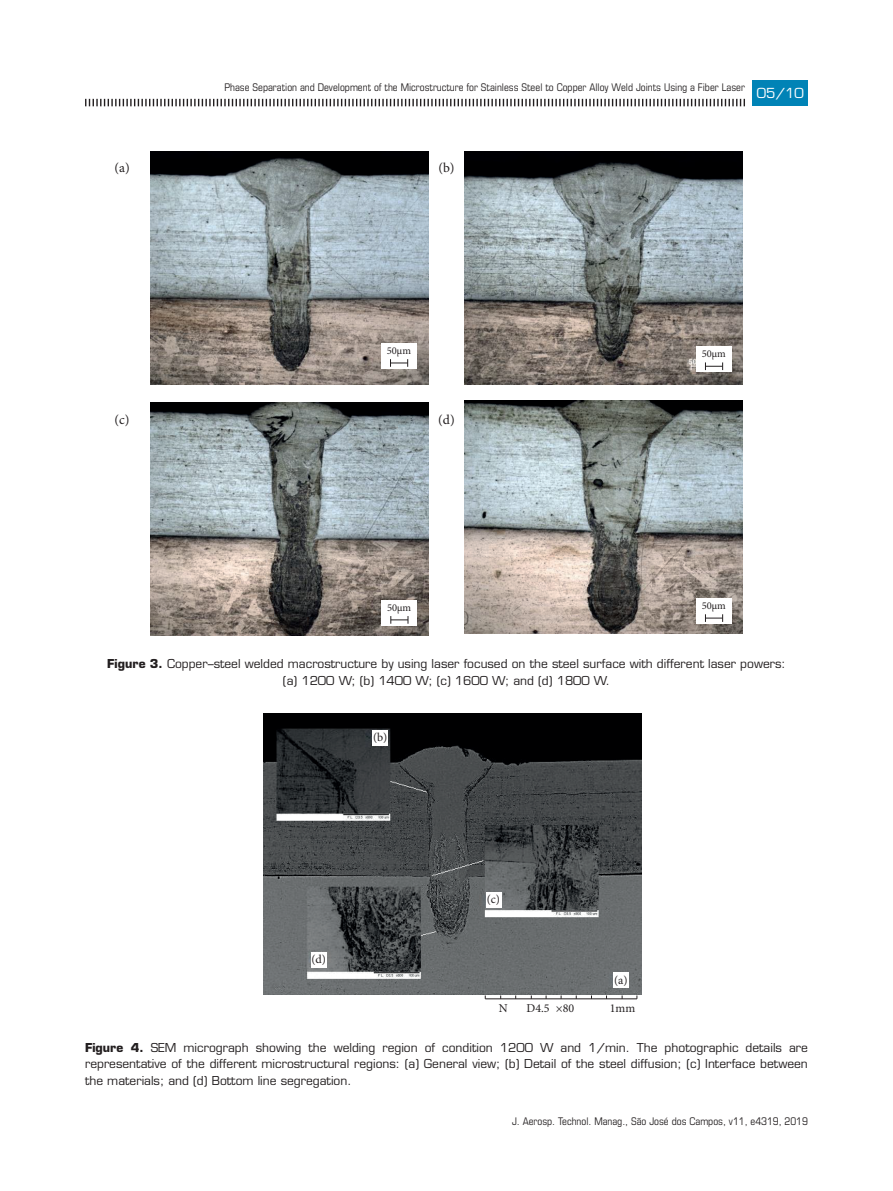
<style>
.page{position:relative;width:893px;height:1191px;background:#fff}
.page>*{position:absolute;margin:0;border:0;box-sizing:border-box;transform-origin:0 0}
.t1{font:13.5px "Minion Pro";color:#231f20}
.t2{font:13.5px "Eurostile LT Std";color:#fff}
.t3{font:12px/16.5px "Eurostile LT Std";color:#231f20;text-align:center}
.t4{font:12px "Minion Pro";color:#231f20}
.t5{font:condensed 10.5px "Eurostile LT Std";color:#231f20}
.t6{font:10.5px "Minion Pro";color:#231f20}
.s1{font-weight:700}
</style>
<div class="page">
<svg style="left:85px;top:99px;width:660px;height:7px"></svg>
<div style="left:753px;top:81px;width:55px;height:25px;background:#0083b6"></div>
<img style="left:151px;top:151px;width:278px;height:233px">
<img style="left:464px;top:151px;width:278px;height:233px">
<img style="left:151px;top:402px;width:278px;height:233px">
<img style="left:464px;top:400px;width:278px;height:233px">
<div style="left:381px;top:343px;width:36px;height:26px;background:#fff"></div>
<svg style="left:390px;top:359px;width:18px;height:8px"></svg>
<div style="left:696px;top:346px;width:36px;height:26px;background:#fff"></div>
<svg style="left:705px;top:362px;width:18px;height:8px"></svg>
<div style="left:696px;top:598px;width:36px;height:26px;background:#fff"></div>
<svg style="left:705px;top:614px;width:18px;height:8px"></svg>
<div style="left:381px;top:600px;width:36px;height:25px;background:#fff"></div>
<svg style="left:390px;top:616px;width:19px;height:7px"></svg>
<img style="left:264px;top:713px;width:377px;height:282px">
<div style="left:613px;top:972px;width:16px;height:16px;background:#fff"></div>
<div style="left:486px;top:892px;width:15px;height:16px;background:#fff"></div>
<div style="left:373px;top:730px;width:15px;height:16px;background:#fff"></div>
<div style="left:311px;top:952px;width:16px;height:16px;background:#fff"></div>
<hr style="left:485px;top:998px;width:152px;height:1px;background:#231f20">
<p class="t1" style="left:114px;top:158px;width:17px">(a)</p>
<p class="t1" style="left:115px;top:410px;width:17px">(c)</p>
<p class="t5" style="left:225px;top:81px;width:522px">Phase Separation and Development of the Microstructure for Stainless Steel to Copper Alloy Weld Joints Using a Fiber Laser</p>
<p class="t2" style="left:757px;top:85px;width:49px">05 10</p>
<p class="t2" style="left:763px;top:85px;width:36px">xx/xx</p>
<p class="t1" style="left:438px;top:158px;width:18px">(b)</p>
<p class="t6" style="left:387px;top:344px;width:26px">50μm</p>
<p class="t6" style="left:702px;top:347px;width:26px">50μm</p>
<p class="t1" style="left:438px;top:410px;width:18px">(d)</p>
<p class="t6" style="left:387px;top:600px;width:26px">50μm</p>
<p class="t6" style="left:702px;top:599px;width:26px">50μm</p>
<p class="t3" style="left:107px;top:655px;width:680px"><span class="s1">Figure 3.</span> Copper–steel welded macrostructure by using laser focused on the steel surface with different laser powers: (a) 1200 W; (b) 1400 W; (c) 1600 W; and (d) 1800 W.</p>
<p class="t4" style="left:373px;top:729px;width:16px">(b)</p>
<p class="t4" style="left:311px;top:951px;width:16px">(d)</p>
<p class="t4" style="left:487px;top:891px;width:15px">(c)</p>
<p class="t4" style="left:499px;top:1000px;width:10px">N</p>
<p class="t4" style="left:527px;top:1000px;width:49px">D4.5 ×80</p>
<p class="t4" style="left:614px;top:971px;width:15px">(a)</p>
<p class="t4" style="left:610px;top:1000px;width:27px">1mm</p>
<p class="t3" style="left:85px;top:1039px;width:724px;text-align:justify"><span class="s1">Figure 4.</span> SEM micrograph showing the welding region of condition 1200 W and 1/min. The photographic details are representative of the different microstructural regions: (a) General view; (b) Detail of the steel diffusion; (c) Interface between the materials; and (d) Bottom line segregation.</p>
<p class="t5" style="left:512px;top:1114px;width:297px">J. Aerosp. Technol. Manag., São José dos Campos, v11, e4319, 2019</p>
</div>
